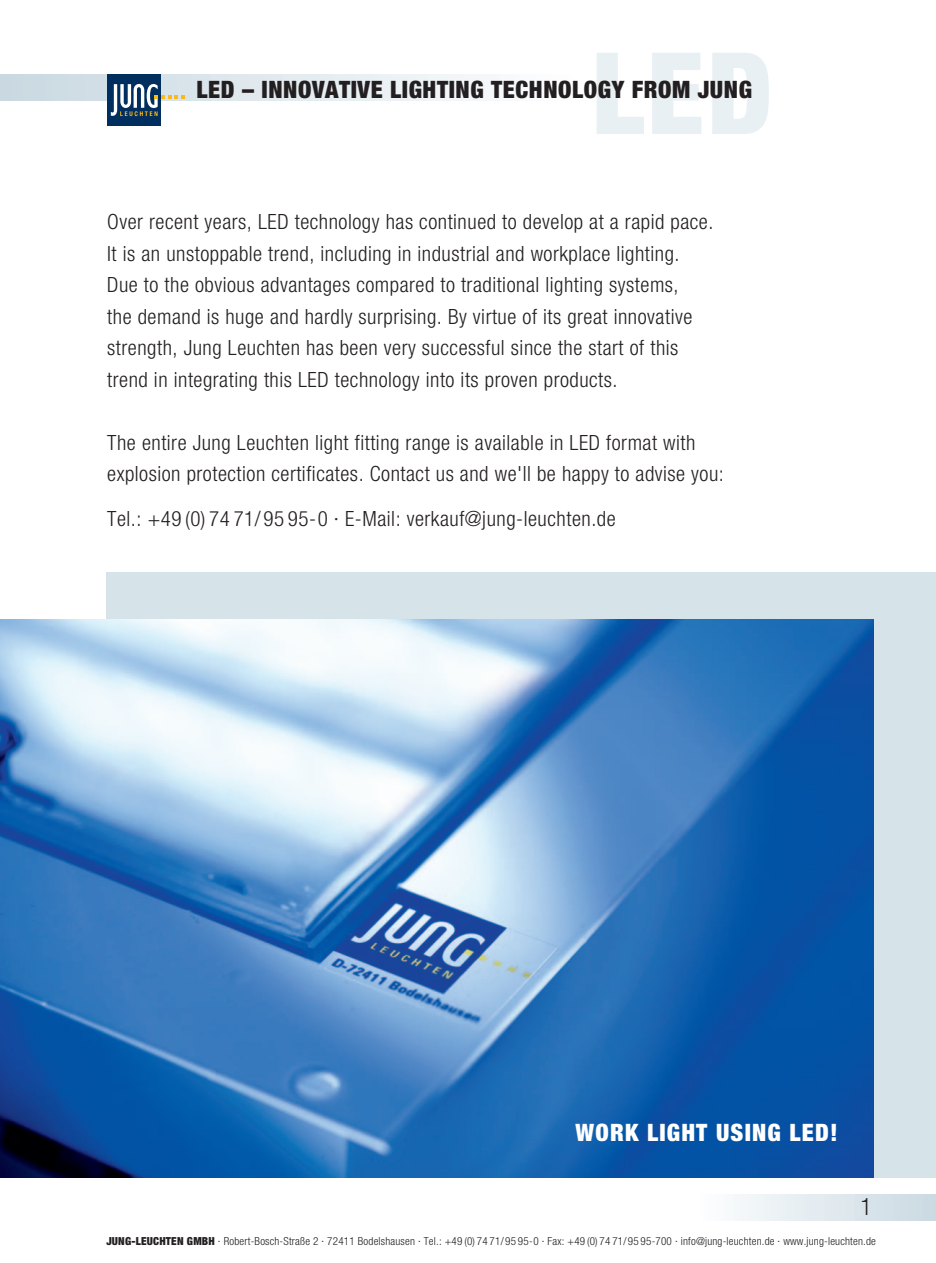
<style>
.page{position:relative;width:936px;height:1263px;background:#fff}
.page>*{position:absolute;margin:0;border:0;box-sizing:border-box;transform-origin:0 0}
.t1{font:900 condensed 24px "Helvetica Neue";letter-spacing:.025em;color:#231f20}
.t2{font:900 condensed 24px "Helvetica Neue";letter-spacing:.05em;color:#fff}
.t3{font:300 condensed 24px "Helvetica Neue";color:#231f20}
.t4{font:300 condensed 21px/31.5px "Helvetica Neue";letter-spacing:.025em;color:#231f20}
.t5{font:300 condensed 11.1px "Helvetica Neue";letter-spacing:.02em;color:#231f20}
.s1{font-weight:900}
.s2{font-weight:400}
</style>
<div class="page">
<svg style="left:597px;top:53px;width:171px;height:81px"></svg>
<div style="left:106px;top:573px;width:829px;height:605px;background:#d6e3e9"></div>
<img style="left:0;top:619px;width:873px;height:559px">
<div style="left:107px;top:74px;width:54px;height:52px;background:#002e5e"></div>
<svg style="left:111px;top:84px;width:74px;height:33px"></svg>
<p class="t1" style="left:196px;top:81px;width:557px">LED – INNOVATIVE LIGHTING TECHNOLOGY FROM JUNG</p>
<p class="t4" style="left:107px;top:208px;width:607px">Over recent years, LED technology has continued to develop at a rapid pace.<br>It is an unstoppable trend, including in industrial and workplace lighting.<br>Due to the obvious advantages compared to traditional lighting systems,<br>the demand is huge and hardly surprising. By virtue of its great innovative strength, Jung Leuchten has been very successful since the start of this trend in integrating this LED technology into its proven products.</p>
<p class="t4" style="left:107px;top:428px;width:618px">The entire Jung Leuchten light fitting range is available in LED format with explosion protection certificates. Contact us and we'll be happy to advise you:</p>
<p class="t4" style="left:107px;top:505px;width:510px">Tel.: +49 (0) 74 71/95 95-0 · E-Mail: verkauf@jung-leuchten.de</p>
<p class="t2" style="left:575px;top:1119px;width:263px">WORK LIGHT USING LED!</p>
<p class="t3" style="left:860px;top:1198px;width:13px">1</p>
<p class="t5" style="left:106px;top:1237px;width:771px"><span class="s1">JUNG-LEUCHTEN GMBH</span> <span class="s2">·</span> Robert-Bosch-Straße 2 <span class="s2">·</span> 72411 Bodelshausen <span class="s2">·</span> Tel.: +49 (0) 74 71/95 95-0 <span class="s2">·</span> Fax: +49 (0) 74 71/95 95-700 <span class="s2">·</span> info@jung-leuchten.de <span class="s2">·</span> www.jung-leuchten.de</p>
</div>
